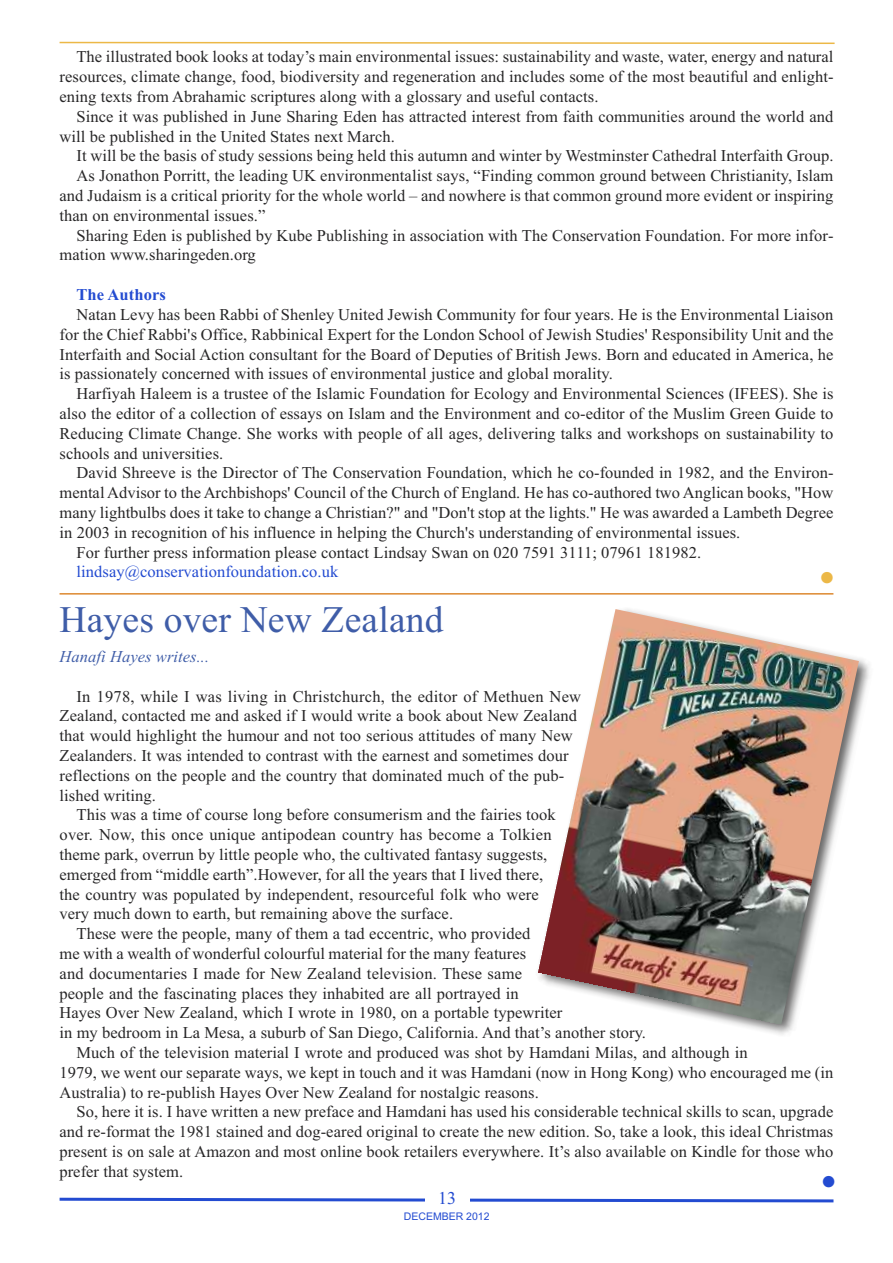
<style>
.page{position:relative;width:893px;height:1263px;background:#fff}
.page>*{position:absolute;margin:0;border:0;box-sizing:border-box;transform-origin:0 0}
.t1{font:italic 46.5px "Times New Roman";color:#ecb847}
.t2{font:italic 46.5px "Times New Roman";color:#234bd1}
.t3{font:37.5px "Times New Roman";letter-spacing:.005em;color:#3f5da8}
.t4{font:18px "Times New Roman";color:#234bd1}
.t5{font:16.5px/19.8px "Times New Roman";letter-spacing:.005em;color:#272627;text-align:justify}
.t6{font:16.5px "Times New Roman";letter-spacing:.005em;color:#234bd1}
.t7{font:italic 16.5px "Times New Roman";letter-spacing:.005em;color:#3f5da8}
.t8{font:700 16.5px "Times New Roman";letter-spacing:.005em;color:#234bd1}
.t9{font:10.5px "Arial";color:#234bd1}
</style>
<div class="page">
<svg style="left:59px;top:1197px;width:775px;height:6px"></svg>
<div style="left:425px;top:1192px;width:44px;height:37px;background:#fff"></div>
<svg style="left:59px;top:41px;width:776px;height:3px"></svg>
<img style="left:734px;top:658px;width:136px;height:377px">
<img style="left:538px;top:609px;width:321px;height:415px">
<hr style="left:60px;top:593px;width:773px;height:2px;background:#dd8931">
<p class="t5" style="left:60px;top:47px;width:775px;text-indent:17px">The illustrated book looks at today’s main environmental issues: sustainability and waste, water, energy and natural resources, climate change, food, biodiversity and regeneration and includes some of the most beautiful and enlight&shy;ening texts from Abrahamic scriptures along with a glossary and useful contacts.</p>
<p class="t5" style="left:60px;top:106px;width:775px;text-indent:17px">Since it was published in June Sharing Eden has attracted interest from faith communities around the world and will be published in the United States next March.</p>
<p class="t5" style="left:77px;top:146px;width:758px">It will be the basis of study sessions being held this autumn and winter by Westminster Cathedral Interfaith Group.</p>
<p class="t5" style="left:77px;top:166px;width:758px">As Jonathon Porritt, the leading UK environmentalist says, “Finding common ground between Christianity, Islam</p>
<p class="t5" style="left:60px;top:185px;width:775px">and Judaism is a critical priority for the whole world – and nowhere is that common ground more evident or inspiring</p>
<p class="t5" style="left:60px;top:205px;width:207px">than on environmental issues.”</p>
<p class="t5" style="left:77px;top:225px;width:758px">Sharing Eden is published by Kube Publishing in association with The Conservation Foundation. For more infor-</p>
<p class="t5" style="left:60px;top:245px;width:198px">mation www.sharingeden.org</p>
<p class="t8" style="left:77px;top:285px;width:91px">The Authors</p>
<p class="t5" style="left:60px;top:304px;width:775px;text-indent:17px">Natan Levy has been Rabbi of Shenley United Jewish Community for four years. He is the Environmental Liaison for the Chief Rabbi's Office, Rabbinical Expert for the London School of Jewish Studies' Responsibility Unit and the Interfaith and Social Action consultant for the Board of Deputies of British Jews. Born and educated in America, he is passionately concerned with issues of environmental justice and global morality.</p>
<p class="t5" style="left:60px;top:383px;width:775px;text-indent:17px">Harfiyah Haleem is a trustee of the Islamic Foundation for Ecology and Environmental Sciences (IFEES). She is also the editor of a collection of essays on Islam and the Environment and co-editor of the Muslim Green Guide to Reducing Climate Change. She works with people of all ages, delivering talks and workshops on sustainability to schools and universities.</p>
<p class="t5" style="left:77px;top:463px;width:758px">David Shreeve is the Director of The Conservation Foundation, which he co-founded in 1982, and the Environ-</p>
<p class="t5" style="left:60px;top:482px;width:775px">mental Advisor to the Archbishops' Council of the Church of England. He has co-authored two Anglican books, "How</p>
<p class="t5" style="left:60px;top:502px;width:775px">many lightbulbs does it take to change a Christian?" and "Don't stop at the lights." He was awarded a Lambeth Degree</p>
<p class="t5" style="left:60px;top:522px;width:682px">in 2003 in recognition of his influence in helping the Church's understanding of environmental issues.</p>
<p class="t5" style="left:77px;top:542px;width:626px">For further press information please contact Lindsay Swan on 020 7591 3111; 07961 181982.</p>
<p class="t6" style="left:77px;top:562px;width:263px">lindsay@conservationfoundation.co.uk</p>
<h2 class="t3" style="left:60px;top:597px;width:385px">Hayes over New Zealand</h2>
<p class="t7" style="left:60px;top:647px;width:151px">Hanafi Hayes writes...</p>
<p class="t5" style="left:77px;top:686px;width:506px">In 1978, while I was living in Christchurch, the editor of Methuen New</p>
<p class="t5" style="left:60px;top:706px;width:519px">Zealand, contacted me and asked if I would write a book about New Zealand</p>
<p class="t5" style="left:60px;top:725px;width:515px">that would highlight the humour and not too serious attitudes of many New</p>
<p class="t5" style="left:60px;top:745px;width:510px">Zealanders. It was intended to contrast with the earnest and sometimes dour</p>
<p class="t5" style="left:60px;top:765px;width:506px">reflections on the people and the country that dominated much of the pub-</p>
<p class="t5" style="left:60px;top:785px;width:98px">lished writing.</p>
<p class="t5" style="left:77px;top:805px;width:481px">This was a time of course long before consumerism and the fairies took</p>
<p class="t5" style="left:60px;top:824px;width:494px">over. Now, this once unique antipodean country has become a Tolkien</p>
<p class="t5" style="left:60px;top:844px;width:489px">theme park, overrun by little people who, the cultivated fantasy suggests,</p>
<p class="t5" style="left:60px;top:864px;width:485px">emerged from “middle earth”.However, for all the years that I lived there,</p>
<p class="t5" style="left:60px;top:884px;width:481px">the country was populated by independent, resourceful folk who were</p>
<p class="t5" style="left:60px;top:904px;width:395px">very much down to earth, but remaining above the surface.</p>
<p class="t5" style="left:77px;top:923px;width:455px">These were the people, many of them a tad eccentric, who provided</p>
<p class="t5" style="left:59px;top:943px;width:468px">me with a wealth of wonderful colourful material for the many features</p>
<p class="t5" style="left:60px;top:963px;width:464px">and documentaries I made for New Zealand television. These same</p>
<p class="t5" style="left:60px;top:983px;width:461px">people and the fascinating places they inhabited are all portrayed in</p>
<p class="t5" style="left:59px;top:1003px;width:504px">Hayes Over New Zealand, which I wrote in 1980, on a portable typewriter</p>
<p class="t5" style="left:59px;top:1022px;width:588px">in my bedroom in La Mesa, a suburb of San Diego, California. And that’s another story.</p>
<p class="t5" style="left:76px;top:1042px;width:673px">Much of the television material I wrote and produced was shot by Hamdani Milas, and although in</p>
<p class="t5" style="left:59px;top:1062px;width:775px">1979, we went our separate ways, we kept in touch and it was Hamdani (now in Hong Kong) who encouraged me (in</p>
<p class="t5" style="left:59px;top:1082px;width:481px">Australia) to re-publish Hayes Over New Zealand for nostalgic reasons.</p>
<p class="t5" style="left:76px;top:1102px;width:758px">So, here it is. I have written a new preface and Hamdani has used his considerable technical skills to scan, upgrade</p>
<p class="t5" style="left:59px;top:1121px;width:775px">and re-format the 1981 stained and dog-eared original to create the new edition. So, take a look, this ideal Christmas</p>
<p class="t5" style="left:59px;top:1141px;width:775px">present is on sale at Amazon and most online book retailers everywhere. It’s also available on Kindle for those who</p>
<p class="t5" style="left:59px;top:1161px;width:125px">prefer that system.</p>
<p class="t4" style="left:438px;top:1188px;width:19px">13</p>
<p class="t9" style="left:404px;top:1210px;width:87px">DECEMBER 2012</p>
<h1 class="t1" style="left:819px;top:550px;width:18px">•</h1>
<h1 class="t2" style="left:820px;top:1154px;width:18px">•</h1>
</div>
